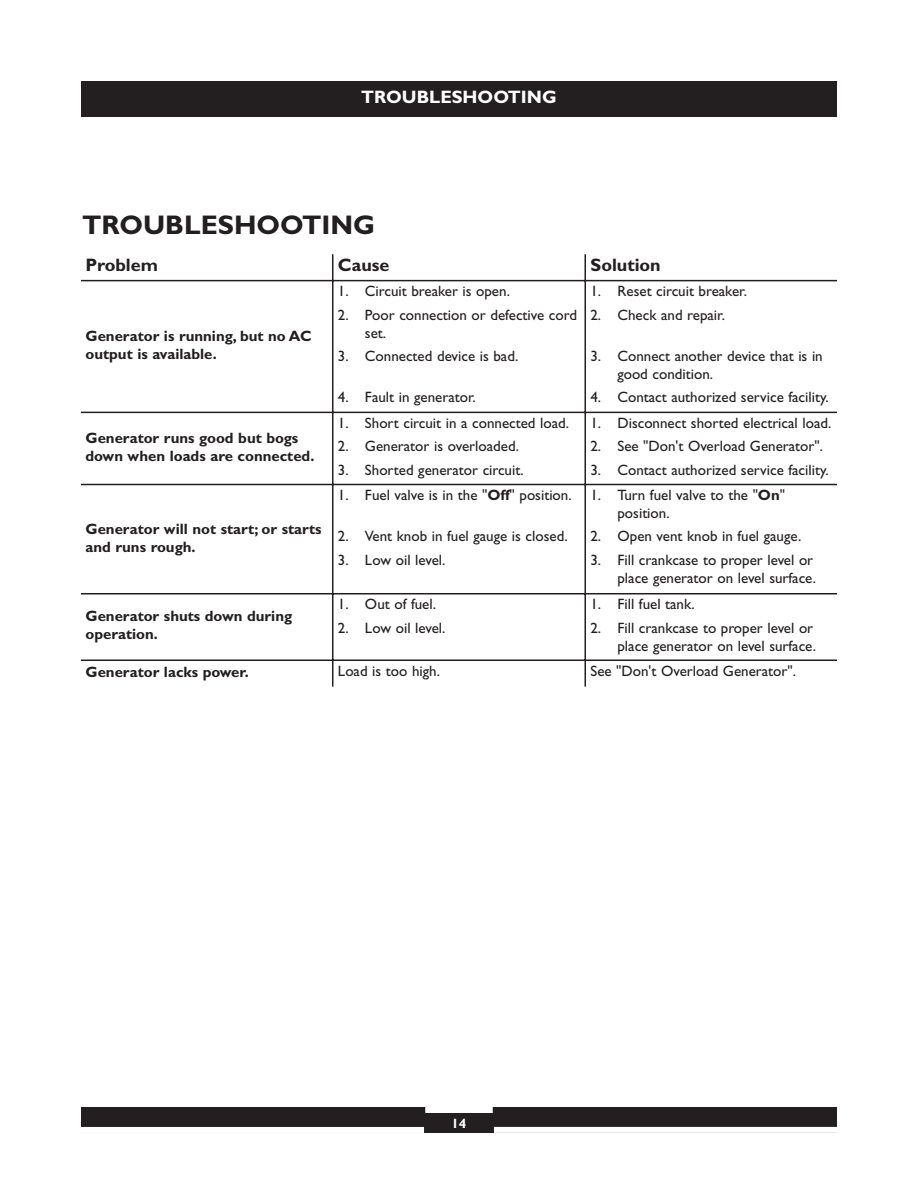
<style>
.page{position:relative;width:918px;height:1188px;background:#fff}
.page>*{position:absolute;margin:0;border:0;box-sizing:border-box;transform-origin:0 0}
.t1{font:700 27px "Gill Sans";color:#231f20}
.t2{font:700 18px "Gill Sans";color:#231f20}
.t3{font:700 18px "Gill Sans";color:#fff}
.t4{font:15px/18px "Gill Sans";color:#231f20}
.t5{font:700 15px/18px "Gill Sans";color:#231f20}
.t6{font:700 13.5px "Gill Sans";color:#fff}
.s1{font-weight:700}
</style>
<div class="page">
<div style="left:81px;top:81px;width:756px;height:36px;background:#231f20"></div>
<div style="left:81px;top:1107px;width:756px;height:26px;background:#231f20"></div>
<div style="left:425px;top:1107px;width:68px;height:6px;background:#fff"></div>
<div style="left:494px;top:1127px;width:343px;height:6px;background:#fff"></div>
<div style="left:81px;top:1127px;width:343px;height:6px;background:#fff"></div>
<hr style="left:332px;top:254px;width:1px;height:433px;background:#231f20">
<hr style="left:585px;top:254px;width:1px;height:433px;background:#231f20">
<hr style="left:81px;top:280px;width:756px;height:1px;background:#231f20">
<hr style="left:81px;top:412px;width:756px;height:1px;background:#231f20">
<hr style="left:81px;top:484px;width:756px;height:1px;background:#231f20">
<hr style="left:81px;top:593px;width:756px;height:2px;background:#231f20">
<hr style="left:81px;top:660px;width:756px;height:1px;background:#231f20">
<p class="t3" style="left:361px;top:91px;width:197px">TROUBLESHOOTING</p>
<h1 class="t1" style="left:82px;top:216px;width:295px">TROUBLESHOOTING</h1>
<p class="t2" style="left:86px;top:259px;width:74px">Problem</p>
<p class="t2" style="left:338px;top:259px;width:53px">Cause</p>
<p class="t2" style="left:591px;top:259px;width:72px">Solution</p>
<p class="t5" style="left:86px;top:329px;width:228px">Generator is running, but no AC output is available.</p>
<p class="t5" style="left:86px;top:430px;width:230px">Generator runs good but bogs down when loads are connected.</p>
<p class="t5" style="left:86px;top:521px;width:238px">Generator will not start; or starts and runs rough.</p>
<p class="t5" style="left:86px;top:609px;width:208px">Generator shuts down during operation.</p>
<p class="t4" style="left:338px;top:284px;width:173px">1. Circuit breaker is open.</p>
<p class="t4" style="left:365px;top:307px;width:214px;text-indent:-27px">2. Poor connection or defective cord set.</p>
<p class="t4" style="left:338px;top:349px;width:182px">3. Connected device is bad.</p>
<p class="t4" style="left:338px;top:390px;width:139px">4. Fault in generator.</p>
<p class="t4" style="left:338px;top:415px;width:233px">1. Short circuit in a connected load.</p>
<p class="t4" style="left:338px;top:439px;width:182px">2. Generator is overloaded.</p>
<p class="t4" style="left:338px;top:462px;width:187px">3. Shorted generator circuit.</p>
<p class="t4" style="left:338px;top:488px;width:235px">1. Fuel valve is in the "<span class="s1">Off</span>" position.</p>
<p class="t4" style="left:338px;top:529px;width:231px">2. Vent knob in fuel gauge is closed.</p>
<p class="t4" style="left:338px;top:552px;width:109px">3. Low oil level.</p>
<p class="t4" style="left:338px;top:597px;width:100px">1. Out of fuel.</p>
<p class="t4" style="left:338px;top:620px;width:109px">2. Low oil level.</p>
<p class="t4" style="left:591px;top:284px;width:158px">1. Reset circuit breaker.</p>
<p class="t4" style="left:591px;top:307px;width:136px">2. Check and repair.</p>
<p class="t4" style="left:618px;top:349px;width:207px;text-indent:-27px">3. Connect another device that is in good condition.</p>
<p class="t4" style="left:591px;top:390px;width:240px">4. Contact authorized service facility.</p>
<p class="t4" style="left:591px;top:415px;width:242px">1. Disconnect shorted electrical load.</p>
<p class="t4" style="left:591px;top:439px;width:234px">2. See "Don't Overload Generator".</p>
<p class="t4" style="left:591px;top:462px;width:240px">3. Contact authorized service facility.</p>
<p class="t4" style="left:618px;top:488px;width:169px;text-indent:-27px">1. Turn fuel valve to the "<span class="s1">On</span>" position.</p>
<p class="t4" style="left:591px;top:529px;width:212px">2. Open vent knob in fuel gauge.</p>
<p class="t4" style="left:591px;top:552px;width:227px;text-align:right">3. Fill crankcase to proper level or place generator on level surface.</p>
<p class="t4" style="left:591px;top:597px;width:106px">1. Fill fuel tank.</p>
<p class="t4" style="left:591px;top:620px;width:227px;text-align:right">2. Fill crankcase to proper level or place generator on level surface.</p>
<p class="t5" style="left:86px;top:665px;width:165px">Generator lacks power.</p>
<p class="t4" style="left:338px;top:663px;width:103px">Load is too high.</p>
<p class="t4" style="left:591px;top:663px;width:207px">See "Don't Overload Generator".</p>
<p class="t6" style="left:452px;top:1119px;width:16px">14</p>
</div>
